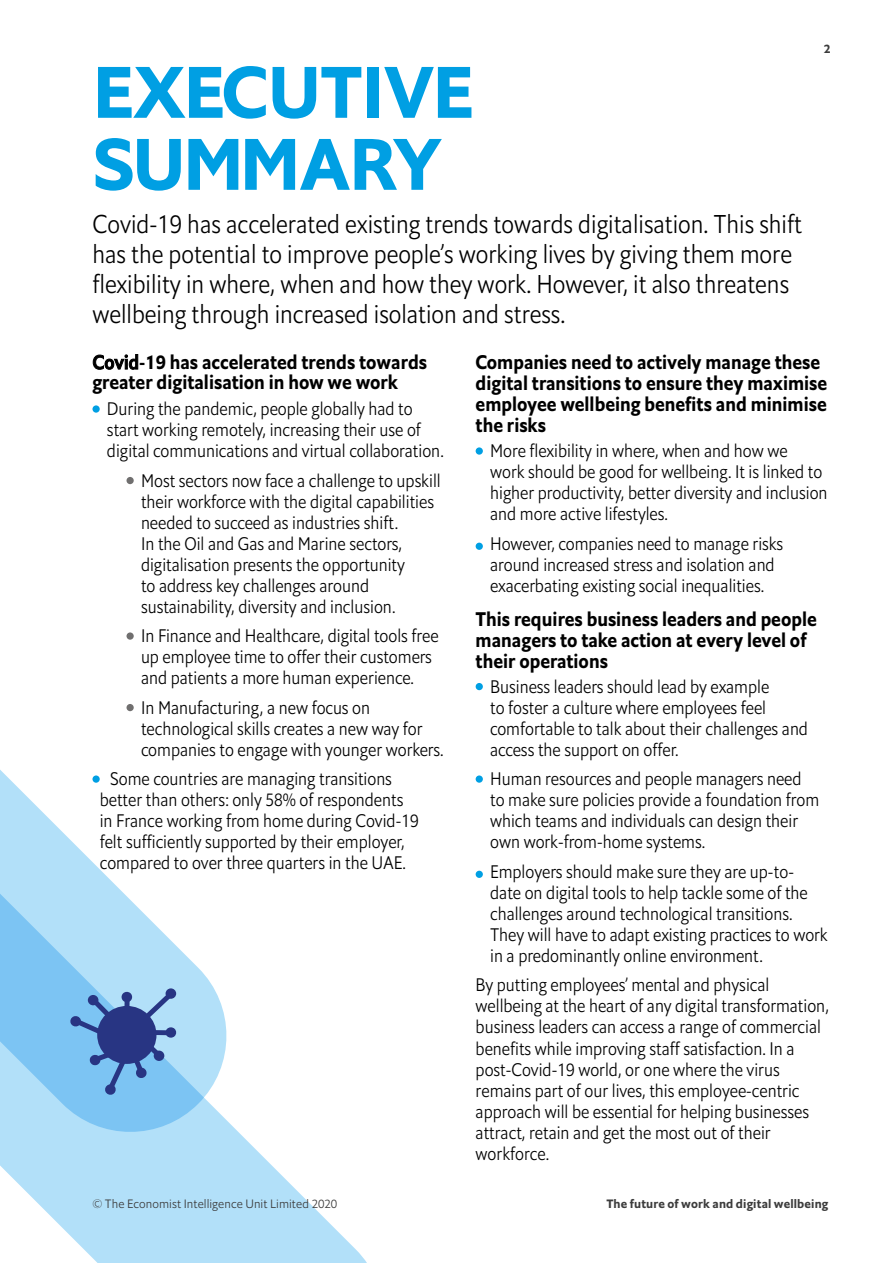
<style>
.page{position:relative;width:893px;height:1263px;background:#fff}
.page>*{position:absolute;margin:0;border:0;box-sizing:border-box;transform-origin:0 0}
.t1{font:72px/72px "Econ Sans Bol";letter-spacing:-.02em;color:#009fe3}
.t2{font:25.5px/30px "Econ Sans Cnd Lig";color:#000}
.t3{font:19.5px/21px "Econ Sans Cnd Bol";color:#000}
.t4{font:18px/21px "Econ Sans Cnd Lig";color:#000}
.t5{font:12px "Econ Sans Lig";letter-spacing:.005em;color:#3c3c3c}
.t6{font:12px "Econ Sans Bol";letter-spacing:.01em;color:#3c3c3c}
.s1{font-family:"Econ Sans Cnd";font-weight:300}
.s2{font-family:"Econ Sans Cnd";font-weight:500}
</style>
<div class="page">
<div style="left:92px;top:405px;width:8px;height:8px;background:#009fe3;border-radius:50%"></div>
<div style="left:126px;top:477px;width:8px;height:7px;background:#706f6f;border-radius:50%"></div>
<div style="left:126px;top:632px;width:8px;height:8px;background:#706f6f;border-radius:50%"></div>
<div style="left:476px;top:447px;width:7px;height:8px;background:#009fe3;border-radius:50%"></div>
<div style="left:476px;top:543px;width:7px;height:7px;background:#009fe3;border-radius:50%"></div>
<div style="left:476px;top:683px;width:7px;height:7px;background:#009fe3;border-radius:50%"></div>
<div style="left:476px;top:775px;width:7px;height:8px;background:#009fe3;border-radius:50%"></div>
<div style="left:476px;top:871px;width:7px;height:7px;background:#009fe3;border-radius:50%"></div>
<svg style="left:0;top:1130px;width:367px;height:133px;fill:#b2e0f9"></svg>
<svg style="left:0;top:704px;width:236px;height:437px"></svg>
<div style="left:166px;top:988px;width:10px;height:11px;background:#283583;border-radius:50%"></div>
<svg style="left:70px;top:991px;width:107px;height:104px;background:#6795cb"></svg>
<p class="t6" style="left:824px;top:41px;width:8px">2</p>
<h1 class="t1" style="left:93px;top:57px;width:382px">EXECUTIVE<br>SUMMARY</h1>
<p class="t2" style="left:92px;top:208px;width:711px">C<span class="s1">ovid</span>-19 has accelerated existing trends towards digitalisation. This shift has the potential to improve people’s working lives by giving them more flexibility in where, when and how they work. However, it also threatens wellbeing through increased isolation and stress.</p>
<p class="t3" style="left:92px;top:352px;width:336px;line-height:20.2px"><span class="s2">Covid</span>-19 has accelerated trends towards greater digitalisation in how we work</p>
<p class="t4" style="left:107px;top:398px;width:338px">During the pandemic, people globally had to start working remotely, increasing their use of digital communications and virtual collaboration.</p>
<p class="t4" style="left:141px;top:470px;width:301px">Most sectors now face a challenge to upskill their workforce with the digital capabilities needed to succeed as industries shift.<br>In the Oil and Gas and Marine sectors, digitalisation presents the opportunity<br>to address key challenges around sustainability, diversity and inclusion.</p>
<p class="t4" style="left:141px;top:625px;width:299px">In Finance and Healthcare, digital tools free up employee time to offer their customers and patients a more human experience.</p>
<p class="t4" style="left:141px;top:697px;width:304px">In Manufacturing, a new focus on technological skills creates a new way for companies to engage with younger workers.</p>
<p class="t4" style="left:100px;top:768px;width:320px;text-indent:11px">Some countries are managing transitions better than others: only 58% of respondents in France working from home during C<span class="s1">ovid-</span>19 felt sufficiently supported by their employer, compared to over three quarters in the UAE.</p>
<p class="t3" style="left:476px;top:352px;width:353px">Companies need to actively manage these digital transitions to ensure they maximise employee wellbeing benefits and minimise the risks</p>
<p class="t4" style="left:490px;top:440px;width:339px">More flexibility in where, when and how we<br>work should be good for wellbeing. It is linked to higher productivity, better diversity and inclusion and more active lifestyles.</p>
<p class="t4" style="left:490px;top:533px;width:295px">However, companies need to manage risks around increased stress and isolation and exacerbating existing social inequalities.</p>
<p class="t3" style="left:476px;top:608px;width:343px">This requires business leaders and people managers to take action at every level of their operations</p>
<p class="t4" style="left:490px;top:676px;width:319px">Business leaders should lead by example<br>to foster a culture where employees feel comfortable to talk about their challenges and access the support on offer.</p>
<p class="t4" style="left:490px;top:768px;width:331px">Human resources and people managers need to make sure policies provide a foundation from which teams and individuals can design their own work-from-home systems.</p>
<p class="t4" style="left:490px;top:861px;width:339px">Employers should make sure they are up-to&shy;date on digital tools to help tackle some of the challenges around technological transitions.<br>They will have to adapt existing practices to work in a predominantly online environment.</p>
<p class="t4" style="left:476px;top:974px;width:355px">By putting employees’ mental and physical wellbeing at the heart of any digital transformation, business leaders can access a range of commercial benefits while improving staff satisfaction. In a post-C<span class="s1">ovid</span>-19 world, or one where the virus remains part of our lives, this employee-centric approach will be essential for helping businesses attract, retain and get the most out of their workforce.</p>
<p class="t5" style="left:92px;top:1196px;width:246px">© The Economist Intelligence Unit Limited 2020</p>
<p class="t6" style="left:606px;top:1196px;width:223px">The future of work and digital wellbeing</p>
</div>
